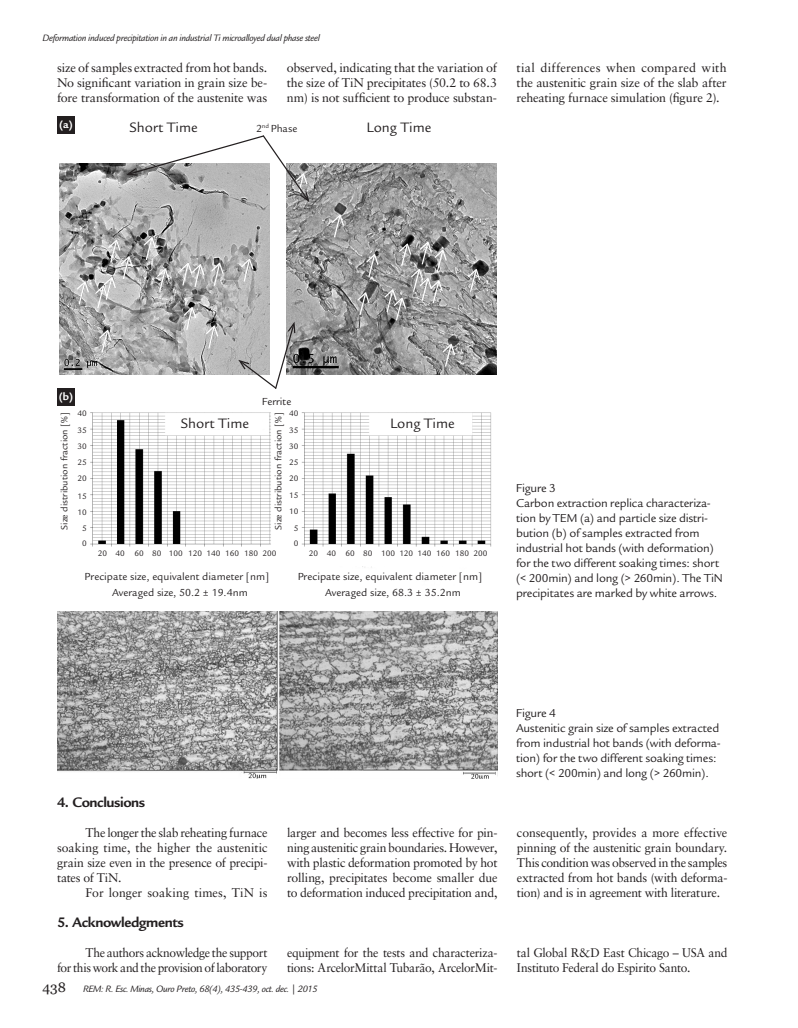
<style>
.page{position:relative;width:798px;height:1028px;background:#fff}
.page>*{position:absolute;margin:0;border:0;box-sizing:border-box;transform-origin:0 0}
.Subtítulo{font:700 15px "Legacy Sans";letter-spacing:-.025em;color:#231f20}
.t1{font:14.88px "Legacy Sans";color:#231f20}
.t2{font:13.75px "Georgia";color:#231f20}
.Texto_-_EN{font:12.5px/15px "Sabon LT Std";letter-spacing:-.02em;color:#231f20;text-align:justify}
.Legenda{font:12.5px/15px "Legacy Sans";letter-spacing:-.015em;color:#231f20}
.Texto_-_EN-2{font:12.5px/15px "Sabon LT Std";letter-spacing:-.02em;color:#231f20;scale:.96 1}
.Texto_-_EN-3{font:12.5px "Sabon LT Std";letter-spacing:.005em;color:#231f20}
.legenda_PT{font:700 11.25px "Legacy Sans";color:#fff}
.t3{font:11.12px "Legacy Sans";color:#231f20}
.t4{font:italic 10px "Legacy Sans";letter-spacing:-.025em;color:#231f20}
.t5{font:9.88px "Legacy Sans";color:#231f20}
.t6{font:8.62px/16.2px "Legacy Sans";color:#231f20;text-align:justify}
</style>
<div class="page">
<img style="left:59px;top:164px;width:210px;height:210px">
<img style="left:286px;top:164px;width:210px;height:210px">
<img style="left:90px;top:412px;width:402px;height:156px">
<svg style="left:77px;top:281px;width:12px;height:24px"></svg>
<svg style="left:99px;top:330px;width:12px;height:24px"></svg>
<svg style="left:95px;top:239px;width:38px;height:71px;background:#afafaf"></svg>
<svg style="left:144px;top:237px;width:12px;height:24px"></svg>
<svg style="left:157px;top:268px;width:12px;height:25px"></svg>
<svg style="left:184px;top:307px;width:12px;height:24px"></svg>
<svg style="left:206px;top:325px;width:12px;height:25px"></svg>
<svg style="left:180px;top:262px;width:24px;height:26px"></svg>
<svg style="left:211px;top:263px;width:12px;height:24px"></svg>
<svg style="left:241px;top:258px;width:12px;height:25px"></svg>
<svg style="left:332px;top:214px;width:12px;height:25px"></svg>
<svg style="left:357px;top:292px;width:12px;height:24px"></svg>
<svg style="left:366px;top:254px;width:12px;height:24px"></svg>
<svg style="left:468px;top:269px;width:12px;height:24px"></svg>
<svg style="left:442px;top:344px;width:13px;height:24px"></svg>
<svg style="left:384px;top:241px;width:62px;height:81px;background:#969696"></svg>
<svg style="left:126px;top:135px;width:183px;height:67px"></svg>
<svg style="left:238px;top:321px;width:57px;height:68px"></svg>
<img style="left:57px;top:611px;width:440px;height:167px">
<div style="left:57px;top:116px;width:18px;height:18px;background:#231f20"></div>
<div style="left:57px;top:388px;width:18px;height:18px;background:#231f20"></div>
<p class="t4" style="left:43px;top:33px;width:279px">Deformation induced precipitation in an industrial Ti microalloyed dual phase steel</p>
<p class="Texto_-_EN" style="left:57px;top:60px;width:212px">size of samples extracted from hot bands.<br>No significant variation in grain size be&shy;fore transformation of the austenite was</p>
<p class="Texto_-_EN" style="left:287px;top:60px;width:212px">observed, indicating that the variation of the size of TiN precipitates (50.2 to 68.3 nm) is not sufficient to produce substan-</p>
<p class="Texto_-_EN" style="left:516px;top:60px;width:212px">tial differences when compared with the austenitic grain size of the slab after reheating furnace simulation (figure 2).</p>
<p class="t1" style="left:129px;top:119px;width:70px">Short Time</p>
<p class="t1" style="left:366px;top:119px;width:66px">Long Time</p>
<p class="legenda_PT" style="left:59px;top:118px;width:15px">(a)</p>
<p class="t3" style="left:256px;top:122px;width:43px">2<sup>nd</sup> Phase</p>
<p class="legenda_PT" style="left:59px;top:390px;width:16px">(b)</p>
<p class="t3" style="left:262px;top:395px;width:31px">Ferrite</p>
<p class="t6" style="left:289px;top:405px;width:11px">40<br>35<br>30<br>25<br>20<br>15<br>10</p>
<p class="t6" style="left:293px;top:520px;width:6px;line-height:15.4px">5<br>0</p>
<p class="t6" style="left:77px;top:405px;width:11px">40<br>35<br>30<br>25<br>20</p>
<p class="t6" style="left:77px;top:488px;width:11px;line-height:15.8px;text-align:center">15<br>10<br>5<br>0</p>
<p class="t5" style="left:59px;top:530px;width:118px;rotate:-90deg">Size distribution fraction [%]</p>
<p class="t5" style="left:272px;top:530px;width:118px;rotate:-90deg">Size distribution fraction [%]</p>
<p class="t1" style="left:181px;top:415px;width:70px">Short Time</p>
<p class="t1" style="left:390px;top:415px;width:66px">Long Time</p>
<p class="t6" style="left:98px;top:545px;width:180px">20 40 60 80 100 120 140 160 180 200</p>
<p class="t6" style="left:309px;top:545px;width:180px">20 40 60 80 100 120 140 160 180 200</p>
<p class="t3" style="left:85px;top:570px;width:186px">Precipate size, equivalent diameter [nm]</p>
<p class="t3" style="left:297px;top:570px;width:186px">Precipate size, equivalent diameter [nm]</p>
<p class="t3" style="left:112px;top:586px;width:137px">Averaged size, 50.2 ± 19.4nm</p>
<p class="t3" style="left:325px;top:586px;width:137px">Averaged size, 68.3 ± 35.2nm</p>
<p class="Legenda" style="left:516px;top:480px;width:41px">Figure 3</p>
<p class="Legenda" style="left:516px;top:495px;width:208px">Carbon extraction replica characteriza&shy;tion by TEM (a) and particle size distri&shy;bution (b) of samples extracted from industrial hot bands (with deformation) for the two different soaking times: short (&lt; 200min) and long (&gt; 260min). The TiN precipitates are marked by white arrows.</p>
<p class="Legenda" style="left:516px;top:705px;width:41px">Figure 4</p>
<p class="Legenda" style="left:516px;top:720px;width:206px">Austenitic grain size of samples extracted from industrial hot bands (with deforma&shy;tion) for the two different soaking times: short (&lt; 200min) and long (&gt; 260min).</p>
<p class="Subtítulo" style="left:57px;top:793px;width:90px">4. Conclusions</p>
<p class="Texto_-_EN" style="left:57px;top:825px;width:212px;text-indent:28px">The longer the slab reheating furnace soaking time, the higher the austenitic grain size even in the presence of precipi&shy;tates of TiN.</p>
<p class="Texto_-_EN-3" style="left:85px;top:885px;width:183px">For longer soaking times, TiN is</p>
<p class="Texto_-_EN" style="left:287px;top:825px;width:212px">larger and becomes less effective for pin&shy;ning austenitic grain boundaries. However, with plastic deformation promoted by hot rolling, precipitates become smaller due to deformation induced precipitation and,</p>
<p class="Texto_-_EN" style="left:516px;top:825px;width:212px">consequently, provides a more effective pinning of the austenitic grain boundary.<br>This condition was observed in the samples extracted from hot bands (with deforma&shy;tion) and is in agreement with literature.</p>
<p class="Subtítulo" style="left:57px;top:913px;width:128px">5. Acknowledgments</p>
<p class="Texto_-_EN-2" style="left:57px;top:945px;width:220px;text-align:right">The authors acknowledge the support<br>for this work and the provision of laboratory</p>
<p class="Texto_-_EN-2" style="left:287px;top:945px;width:220px">equipment for the tests and characteriza&shy;tions: ArcelorMittal Tubarão, ArcelorMit-</p>
<p class="Texto_-_EN-2" style="left:516px;top:945px;width:221px">tal Global R&amp;D East Chicago – USA and<br>Instituto Federal do Espirito Santo.</p>
<p class="t2" style="left:42px;top:979px;width:25px">438</p>
<p class="t4" style="left:83px;top:983px;width:236px">REM: R. Esc. Minas, Ouro Preto, 68(4), 435-439, oct. dec. | 2015</p>
</div>
